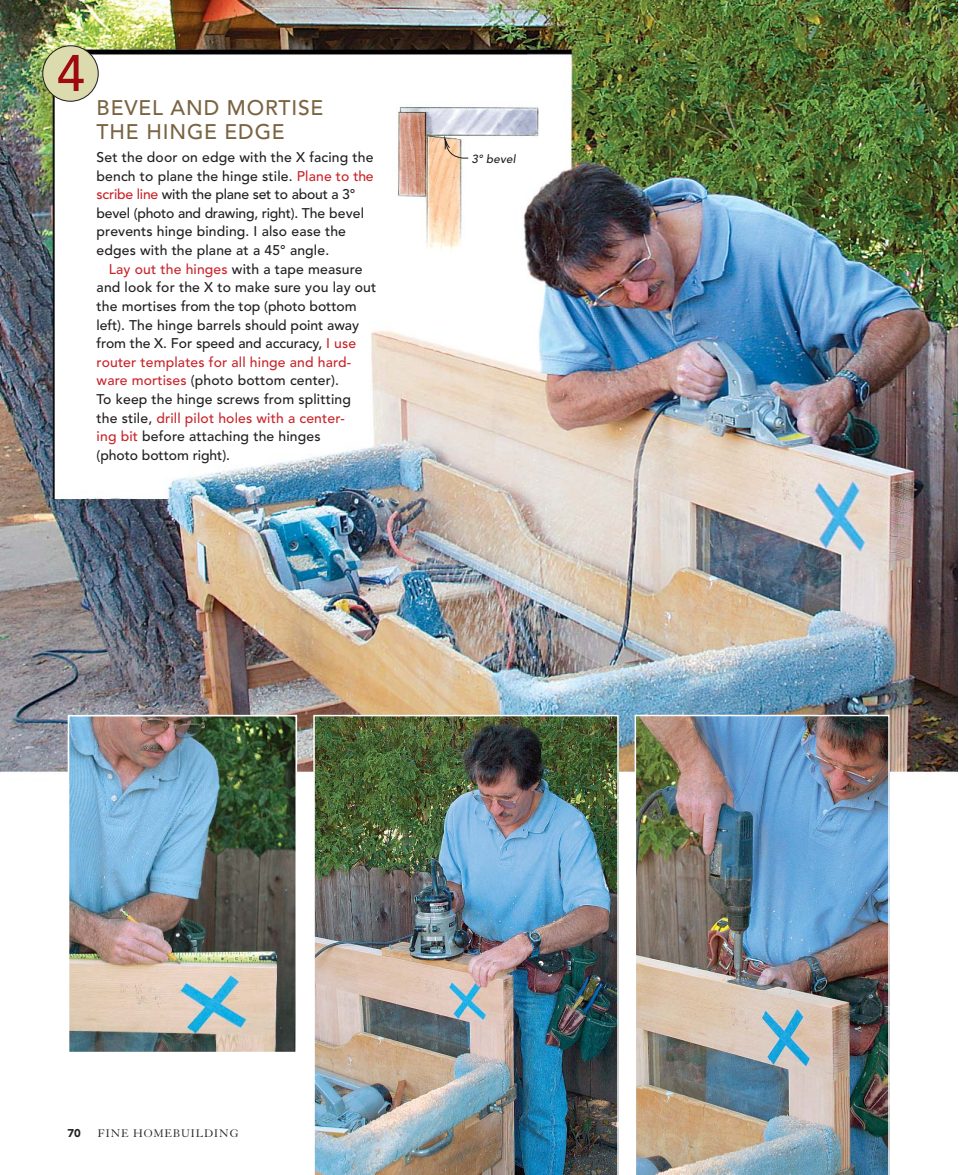
<style>
.page{position:relative;width:959px;height:1175px;background:#fff}
.page>*{position:absolute;margin:0;border:0;box-sizing:border-box;transform-origin:0 0}
.t1{font:500 51px "Avenir";color:#9e0a0f}
.t2{font:500 21px/24px "Avenir";letter-spacing:.04em;color:#7a6442}
.t3{font:500 13.95px/18.6px "Avenir";letter-spacing:.01em;color:#231f20}
.t4{font:12px "Granjon";letter-spacing:.07em;color:#231f20}
.t5{font:italic 500 11.7px "Avenir";letter-spacing:.01em;color:#231f20}
.t6{font:900 11.25px "Avenir";color:#231f20}
.s1{color:#c9252b}
</style>
<div class="page">
<img style="left:0;top:0;width:957px;height:906px">
<img style="left:634px;top:714px;width:255px;height:460px">
<img style="left:313px;top:715px;width:305px;height:459px">
<img style="left:71px;top:718px;width:223px;height:332px">
<div style="left:68px;top:715px;width:229px;height:338px;border:2px solid #fff"></div>
<svg style="left:42px;top:45px;width:57px;height:57px;background:#cacca1"></svg>
<svg style="left:392px;top:101px;width:159px;height:181px"></svg>
<h1 class="t1" style="left:57px;top:52px;width:30px">4</h1>
<h2 class="t2" style="left:97px;top:98px;width:228px">BEVEL AND MORTISE<br>THE HINGE EDGE</h2>
<p class="t3" style="left:97px;top:149px;width:278px">Set the door on edge with the X facing the bench to plane the hinge stile. <span class="s1">Plane to the scribe line</span> with the plane set to about a 3° bevel (photo and drawing, right). The bevel prevents hinge binding. I also ease the edges with the plane at a 45° angle.</p>
<p class="t3" style="left:97px;top:261px;width:281px;text-indent:12px"><span class="s1">Lay out the hinges</span> with a tape measure and look for the X to make sure you lay out the mortises from the top (photo bottom left). The hinge barrels should point away from the X. For speed and accuracy, <span class="s1">I use router templates for all hinge and hard&shy;ware mortises</span> (photo bottom center).<br>To keep the hinge screws from splitting<br>the stile, <span class="s1">drill pilot holes with a center-<br>ing bit</span> before attaching the hinges<br>(photo bottom right).</p>
<p class="t5" style="left:471px;top:155px;width:46px">3° bevel</p>
<p class="t6" style="left:68px;top:1128px;width:15px">70</p>
<p class="t4" style="left:98px;top:1128px;width:142px">FINE HOMEBUILDING</p>
</div>
